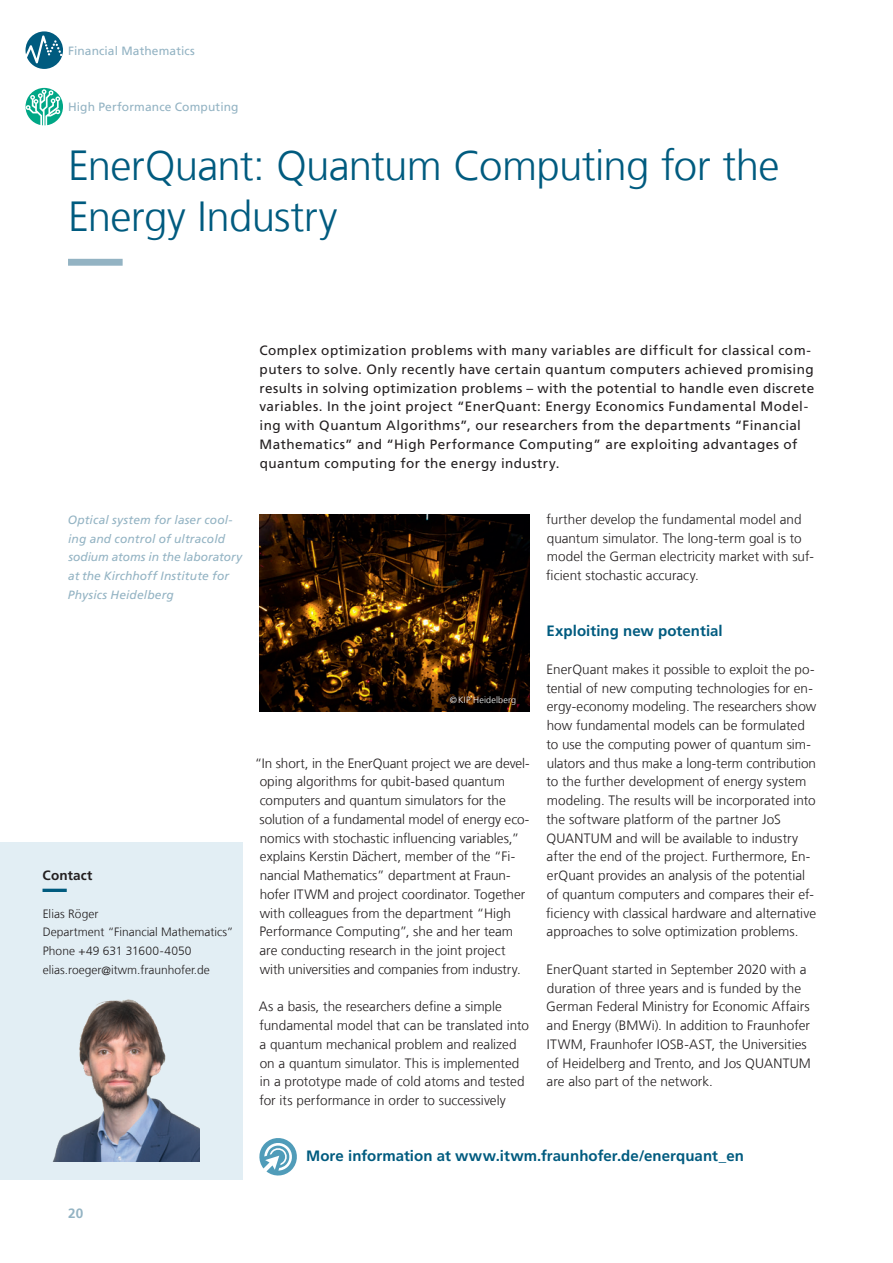
<style>
.page{position:relative;width:893px;height:1263px;background:#fff}
.page>*{position:absolute;margin:0;border:0;box-sizing:border-box;transform-origin:0 0}
.Ueberschrift_28_33_6{font:300 42px/50.4px "Frutiger LT Com";letter-spacing:-.015em;color:#005b7f}
.Zwischenueberschrift{font:700 15px "Frutiger LT Com";letter-spacing:.005em;color:#005b7f}
.Fliesstext_9_12_5_sc{font:300 13.5px/18.8px "Frutiger LT Com";color:#231f20}
.Introtext_9_12_5_sch{font:13.5px/18.8px "Frutiger LT Com";letter-spacing:.03em;color:#231f20}
.Infokasten_klein_Ueb{font:700 13.5px "Frutiger LT Com";letter-spacing:.01em;color:#231f20}
.t1{font:700 13.5px "Frutiger LT Com";color:#93b3c3}
.Bildtext_Marginal_8{font:italic 12px/18.8px "Frutiger LT Com";letter-spacing:.01em;color:#93b3c3}
.Infokasten_klein_Fli{font:300 12px/18.8px "Frutiger LT Com";color:#231f20}
.Kolumne{font:12px "Frutiger LT Com";letter-spacing:.01em;color:#93b3c3}
._12_Grafiktext{font:300 9px "Frutiger LT Com";letter-spacing:.02em;color:#fff}
</style>
<div class="page">
<div style="left:0;top:843px;width:242px;height:337px;background:#e2eef4"></div>
<svg style="left:43px;top:889px;width:24px;height:3px"></svg>
<img style="left:53px;top:999px;width:147px;height:162px">
<svg style="left:26px;top:31px;width:37px;height:38px"></svg>
<svg style="left:26px;top:88px;width:37px;height:37px"></svg>
<svg style="left:68px;top:259px;width:55px;height:7px"></svg>
<svg style="left:259px;top:1138px;width:38px;height:38px"></svg>
<img style="left:259px;top:514px;width:270px;height:197px">
<p class="Kolumne" style="left:68px;top:44px;width:128px">Financial Mathematics</p>
<p class="Kolumne" style="left:68px;top:100px;width:172px">High Performance Computing</p>
<p class="Ueberschrift_28_33_6" style="left:68px;top:141px;width:713px">EnerQuant: Quantum Computing for the<br>Energy Industry</p>
<p class="Introtext_9_12_5_sch" style="left:259px;top:341px;width:556px">Complex optimization problems with many variables are difficult for classical com&shy;puters to solve. Only recently have certain quantum computers achieved promising results in solving optimization problems – with the potential to handle even discrete variables. In the joint project “EnerQuant: Energy Economics Fundamental Model&shy;ing with Quantum Algorithms”, our researchers from the departments “Financial Mathematics” and “High Performance Computing” are exploiting advantages of quantum computing for the energy industry.</p>
<p class="Bildtext_Marginal_8" style="left:68px;top:510px;width:176px">Optical system for laser cool&shy;ing and control of ultracold sodium atoms in the laboratory at the Kirchhoff Institute for<br>Physics Heidelberg</p>
<p class="Infokasten_klein_Ueb" style="left:43px;top:867px;width:51px">Contact</p>
<p class="Infokasten_klein_Fli" style="left:43px;top:904px;width:192px">Elias Röger<br>Department “Financial Mathematics”</p>
<p class="Infokasten_klein_Fli" style="left:43px;top:942px;width:150px">Phone +49 631 31600-4050</p>
<p class="Infokasten_klein_Fli" style="left:43px;top:960px;width:168px">elias.roeger@itwm.fraunhofer.de</p>
<p class="_12_Grafiktext" style="left:450px;top:694px;width:68px">©KIP Heidelberg</p>
<p class="Fliesstext_9_12_5_sc" style="left:259px;top:754px;width:272px;text-indent:-5px">“In short, in the EnerQuant project we are devel&shy;oping algorithms for qubit-based quantum computers and quantum simulators for the solution of a fundamental model of energy eco&shy;nomics with stochastic influencing variables,” explains Kerstin Dächert, member of the “Fi&shy;nancial Mathematics” department at Fraun&shy;hofer ITWM and project coordinator. Together with colleagues from the department “High Performance Computing”, she and her team are conducting research in the joint project with universities and companies from industry.</p>
<p class="Fliesstext_9_12_5_sc" style="left:259px;top:997px;width:272px">As a basis, the researchers define a simple fundamental model that can be translated into a quantum mechanical problem and realized on a quantum simulator. This is implemented in a prototype made of cold atoms and tested for its performance in order to successively</p>
<p class="Fliesstext_9_12_5_sc" style="left:546px;top:510px;width:269px">further develop the fundamental model and quantum simulator. The long-term goal is to model the German electricity market with suf&shy;ficient stochastic accuracy.</p>
<p class="Zwischenueberschrift" style="left:547px;top:622px;width:178px">Exploiting new potential</p>
<p class="Fliesstext_9_12_5_sc" style="left:546px;top:660px;width:272px">EnerQuant makes it possible to exploit the po&shy;tential of new computing technologies for en&shy;ergy-economy modeling. The researchers show how fundamental models can be formulated to use the computing power of quantum sim&shy;ulators and thus make a long-term contribution to the further development of energy system modeling. The results will be incorporated into the software platform of the partner JoS QUANTUM and will be available to industry after the end of the project. Furthermore, En&shy;erQuant provides an analysis of the potential of quantum computers and compares their ef&shy;ficiency with classical hardware and alternative approaches to solve optimization problems.</p>
<p class="Fliesstext_9_12_5_sc" style="left:546px;top:960px;width:266px">EnerQuant started in September 2020 with a duration of three years and is funded by the German Federal Ministry for Economic Affairs and Energy (BMWi). In addition to Fraunhofer ITWM, Fraunhofer IOSB-AST, the Universities of Heidelberg and Trento, and Jos QUANTUM are also part of the network.</p>
<p class="Zwischenueberschrift" style="left:306px;top:1147px;width:439px">More information at www.itwm.fraunhofer.de/enerquant_en</p>
<p class="t1" style="left:68px;top:1205px;width:17px">20</p>
</div>
